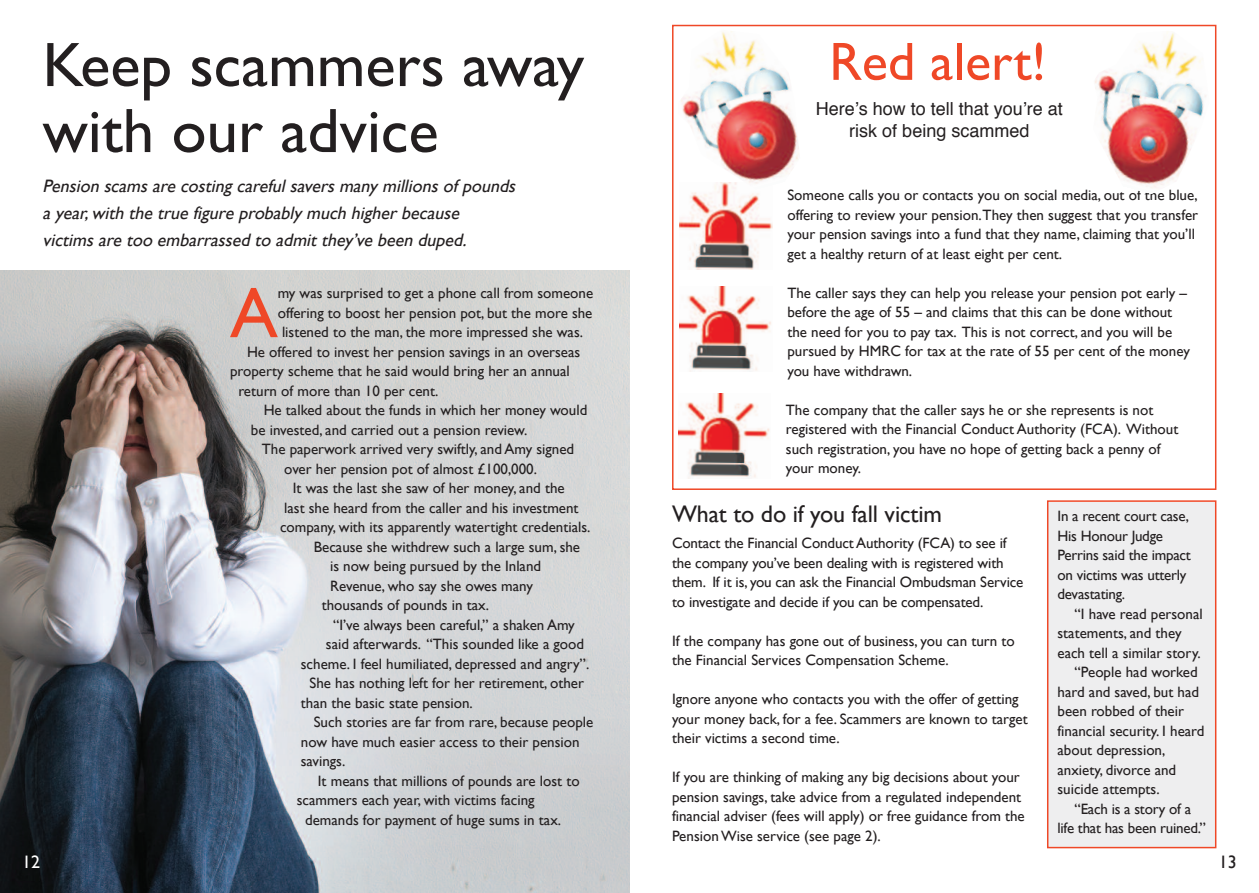
<style>
.page{position:relative;width:1259px;height:893px;background:#fff}
.page>*{position:absolute;margin:0;border:0;box-sizing:border-box;transform-origin:0 0}
.t1{font:71.7px "Gill Sans";color:#ef4827}
.t2{font:63px/66px "Gill Sans";color:#231f20}
.t3{font:54px "Gill Sans";color:#ef4827}
.t4{font:24px "Gill Sans";letter-spacing:-.005em;color:#231f20}
.t5{font:italic 18px/27px "Gill Sans";color:#231f20}
.t6{font:18px/21.6px "Helvetica";color:#231f20;text-align:center}
.t7{font:18px "Gill Sans";color:#231f20}
.t8{font:18px "Gill Sans";color:#fff}
.t9{font:15px/19.5px "Gill Sans";color:#231f20}
</style>
<div class="page">
<img style="left:0;top:270px;width:629px;height:623px">
<div style="left:672px;top:25px;width:544px;height:465px;border:2px solid #ef4827"></div>
<div style="left:1048px;top:502px;width:167px;height:345px;background:#eeeeef"></div>
<div style="left:1047px;top:500px;width:169px;height:348px;border:2px solid #ef4827"></div>
<img style="left:679px;top:190px;width:93px;height:79px">
<img style="left:679px;top:286px;width:92px;height:85px">
<img style="left:678px;top:393px;width:92px;height:85px">
<img style="left:681px;top:31px;width:118px;height:159px">
<img style="left:1095px;top:31px;width:111px;height:157px">
<h2 class="t2" style="left:43px;top:31px;width:543px">Keep scammers away with our advice</h2>
<p class="t5" style="left:43px;top:172px;width:478px">Pension scams are costing careful savers many millions of pounds a year, with the true figure probably much higher because victims are too embarrassed to admit they ’ve been duped.</p>
<p class="t8" style="left:22px;top:851px;width:19px">12</p>
<h1 class="t1" style="left:230px;top:271px;width:49px">A</h1>
<p class="t9" style="left:278px;top:283px;width:317px">my was surprised to get a phone call from someone</p>
<p class="t9" style="left:278px;top:303px;width:316px">offering to boost her pension pot, but the more she</p>
<p class="t9" style="left:282px;top:322px;width:303px">listened to the man, the more impressed she was.</p>
<p class="t9" style="left:247px;top:342px;width:335px">He offered to invest her pension savings in an overseas</p>
<p class="t9" style="left:230px;top:361px;width:341px">property scheme that he said would bring her an annual</p>
<p class="t9" style="left:238px;top:381px;width:202px">return of more than 10 per cent.</p>
<p class="t9" style="left:264px;top:400px;width:325px">He talked about the funds in which her money would</p>
<p class="t9" style="left:251px;top:420px;width:278px">be invested, and carried out a pension review.</p>
<p class="t9" style="left:262px;top:439px;width:314px">The paperwork arrived very swiftly, and Amy signed</p>
<p class="t9" style="left:284px;top:459px;width:254px">over her pension pot of almost £100,000.</p>
<p class="t9" style="left:293px;top:478px;width:273px">It was the last she saw of her money, and the</p>
<p class="t9" style="left:284px;top:498px;width:296px">last she heard from the caller and his investment</p>
<p class="t9" style="left:280px;top:517px;width:312px">company, with its apparently watertight credentials.</p>
<p class="t9" style="left:314px;top:537px;width:268px">Because she withdrew such a large sum, she</p>
<p class="t9" style="left:330px;top:556px;width:213px">is now being pursued by the Inland</p>
<p class="t9" style="left:330px;top:576px;width:204px">Revenue, who say she owes many</p>
<p class="t9" style="left:322px;top:595px;width:169px">thousands of pounds in tax.</p>
<p class="t9" style="left:333px;top:615px;width:243px">“I’ve always been careful,” a shaken Amy</p>
<p class="t9" style="left:326px;top:634px;width:260px">said afterwards. “This sounded like a good</p>
<p class="t9" style="left:301px;top:654px;width:290px">scheme. I feel humiliated, depressed and angry”.</p>
<p class="t9" style="left:309px;top:673px;width:276px">She has nothing left for her retirement, other</p>
<p class="t9" style="left:301px;top:693px;width:173px">than the basic state pension.</p>
<p class="t9" style="left:314px;top:712px;width:281px">Such stories are far from rare, because people</p>
<p class="t9" style="left:301px;top:732px;width:280px">now have much easier access to their pension</p>
<p class="t9" style="left:301px;top:751px;width:46px">savings.</p>
<p class="t9" style="left:318px;top:771px;width:263px">It means that millions of pounds are lost to</p>
<p class="t9" style="left:297px;top:790px;width:239px">scammers each year, with victims facing</p>
<p class="t9" style="left:305px;top:810px;width:258px">demands for payment of huge sums in tax.</p>
<h3 class="t3" style="left:829px;top:30px;width:218px">Red alert!</h3>
<p class="t6" style="left:816px;top:99px;width:249px">Here’s how to tell that you’re at risk of being scammed</p>
<p class="t9" style="left:787px;top:185px;width:412px">Someone calls you or contacts you on social media, out of the blue, offering to review your pension.They then suggest that you transfer your pension savings into a fund that they name, claiming that you’ll get a healthy return of at least eight per cent.</p>
<p class="t9" style="left:787px;top:283px;width:404px">The caller says they can help you release your pension pot early – before the age of 55 – and claims that this can be done without the need for you to pay tax. This is not correct, and you will be pursued by HMRC for tax at the rate of 55 per cent of the money you have withdrawn.</p>
<p class="t9" style="left:786px;top:400px;width:394px">The company that the caller says he or she represents is not registered with the Financial Conduct Authority (FCA). Without such registration, you have no hope of getting back a penny of your money.</p>
<h3 class="t4" style="left:672px;top:500px;width:271px">What to do if you fall victim</h3>
<p class="t9" style="left:672px;top:533px;width:353px">Contact the Financial Conduct Authority (FCA) to see if the company you’ve been dealing with is registered with them. If it is, you can ask the Financial Ombudsman Service to investigate and decide if you can be compensated.</p>
<p class="t9" style="left:672px;top:631px;width:344px">If the company has gone out of business, you can turn to the Financial Services Compensation Scheme.</p>
<p class="t9" style="left:672px;top:689px;width:357px">Ignore anyone who contacts you with the offer of getting your money back, for a fee. Scammers are known to target their victims a second time.</p>
<p class="t9" style="left:672px;top:767px;width:354px">If you are thinking of making any big decisions about your pension savings, take advice from a regulated independent financial adviser (fees will apply) or free guidance from the PensionWise service (see page 2).</p>
<p class="t9" style="left:1057px;top:506px;width:135px">In a recent court case,<br>His Honour Judge<br>Perrins said the impact on victims was utterly devastating.</p>
<p class="t9" style="left:1074px;top:604px;width:130px">“I have read personal</p>
<p class="t9" style="left:1057px;top:623px;width:126px">statements, and they</p>
<p class="t9" style="left:1057px;top:643px;width:145px">each tell a similar story.</p>
<p class="t9" style="left:1074px;top:662px;width:125px">“People had worked</p>
<p class="t9" style="left:1057px;top:682px;width:143px">hard and saved, but had</p>
<p class="t9" style="left:1057px;top:701px;width:128px">been robbed of their</p>
<p class="t9" style="left:1057px;top:721px;width:149px">financial security. I heard</p>
<p class="t9" style="left:1057px;top:740px;width:109px">about depression,</p>
<p class="t9" style="left:1057px;top:760px;width:120px">anxiety, divorce and</p>
<p class="t9" style="left:1057px;top:779px;width:104px">suicide attempts.</p>
<p class="t9" style="left:1074px;top:799px;width:118px">“Each is a story of a</p>
<p class="t9" style="left:1057px;top:818px;width:150px">life that has been ruined.”</p>
<p class="t7" style="left:1219px;top:851px;width:19px">13</p>
</div>
